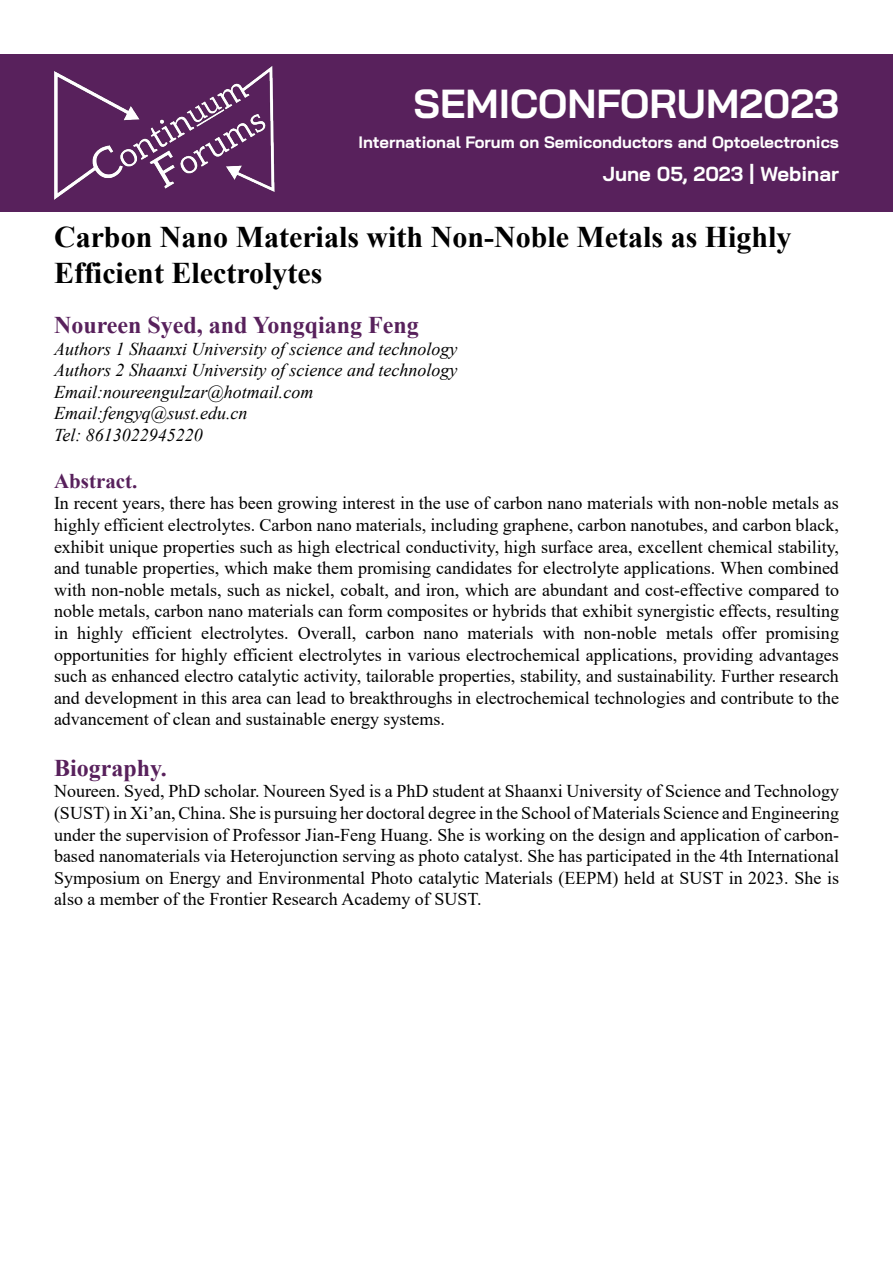
<style>
.page{position:relative;width:893px;height:1263px;background:#fff}
.page>*{position:absolute;margin:0;border:0;box-sizing:border-box;transform-origin:0 0}
.t1{font:700 40.5px "Bai Jamjuree";color:#fff}
.t2{font:700 30px/36px "Times New Roman";color:#000}
.t3{font:700 24px "Times New Roman";color:#58215c}
.t4{font:700 21px "Times New Roman";color:#58215c}
.t5{font:700 20.25px "Bai Jamjuree";color:#fff}
.t6{font:18px/21.6px "Times New Roman";color:#000;text-align:justify}
.t7{font:italic 18px/21.6px "Times New Roman";color:#000}
.t8{font:700 16.5px "Bai Jamjuree";color:#fff}
</style>
<div class="page">
<div style="left:0;top:54px;width:893px;height:157px;background:#58215c"></div>
<img style="left:54px;top:66px;width:221px;height:146px">
<h1 class="t1" style="left:413px;top:80px;width:427px">SEMICONFORUM2023</h1>
<p class="t8" style="left:358px;top:132px;width:482px">International Forum on Semiconductors and Optoelectronics</p>
<p class="t5" style="left:603px;top:162px;width:238px">June 05, 2023 | Webinar</p>
<h2 class="t2" style="left:54px;top:218px;width:739px">Carbon Nano Materials with Non-Noble Metals as Highly<br>Efficient Electrolytes</h2>
<h3 class="t3" style="left:54px;top:308px;width:366px">Noureen Syed, and Yongqiang Feng</h3>
<p class="t7" style="left:54px;top:337px;width:405px">Authors 1 Shaanxi University of science and technology Authors 2 Shaanxi University of science and technology Email:noureengulzar@hotmail.com Email:fengyq@sust.edu.cn<br>Tel: 8613022945220</p>
<p class="t4" style="left:54px;top:466px;width:85px">Abstract.</p>
<p class="t6" style="left:54px;top:492px;width:786px">In recent years, there has been growing interest in the use of carbon nano materials with non-noble metals as highly efficient electrolytes. Carbon nano materials, including graphene, carbon nanotubes, and carbon black, exhibit unique properties such as high electrical conductivity, high surface area, excellent chemical stability, and tunable properties, which make them promising candidates for electrolyte applications. When combined with non-noble metals, such as nickel, cobalt, and iron, which are abundant and cost-effective compared to noble metals, carbon nano materials can form composites or hybrids that exhibit synergistic effects, resulting in highly efficient electrolytes. Overall, carbon nano materials with non-noble metals offer promising opportunities for highly efficient electrolytes in various electrochemical applications, providing advantages such as enhanced electro catalytic activity, tailorable properties, stability, and sustainability. Further research and development in this area can lead to breakthroughs in electrochemical technologies and contribute to the advancement of clean and sustainable energy systems.</p>
<h3 class="t3" style="left:54px;top:750px;width:114px">Biography.</h3>
<p class="t6" style="left:54px;top:780px;width:786px">Noureen. Syed, PhD scholar. Noureen Syed is a PhD student at Shaanxi University of Science and Technology (SUST) in Xi’an, China. She is pursuing her doctoral degree in the School of Materials Science and Engineering under the supervision of Professor Jian-Feng Huang. She is working on the design and application of carbon&shy;based nanomaterials via Heterojunction serving as photo catalyst. She has participated in the 4th International Symposium on Energy and Environmental Photo catalytic Materials (EEPM) held at SUST in 2023. She is also a member of the Frontier Research Academy of SUST.</p>
</div>
